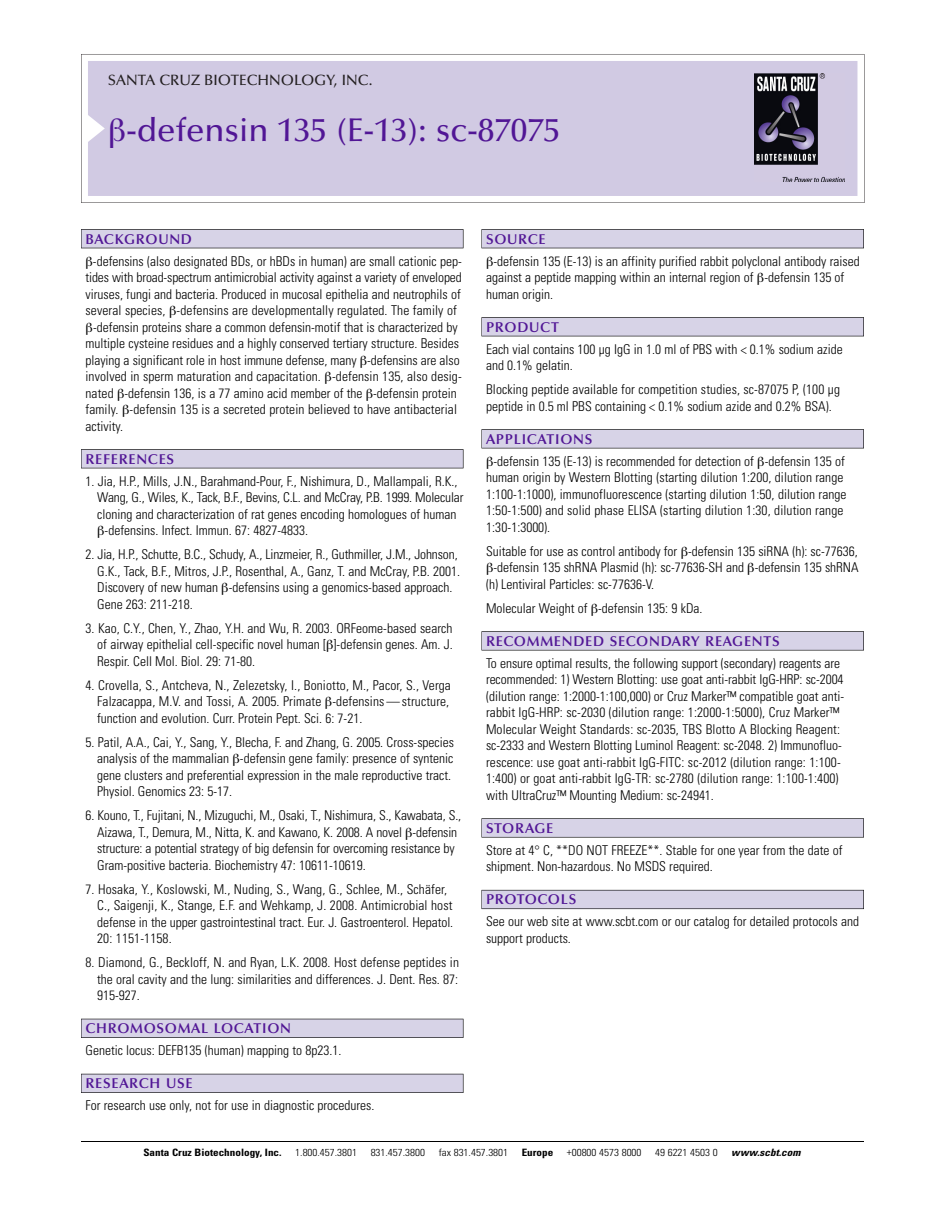
<style>
.page{position:relative;width:945px;height:1215px;background:#fff}
.page>*{position:absolute;margin:0;border:0;box-sizing:border-box;transform-origin:0 0}
.t1{font:500 33px "Optima";color:#511695}
.t2{font:500 15px "Optima";color:#231f20}
.t3{font:600 14.25px "Optima";letter-spacing:.05em;color:#511695}
.t4{font:300 condensed 13.5px/16.5px "Univers";color:#000}
.t5{font:300 condensed 10.2px "Univers";color:#000;scale:1.1 1}
.t6{font:700 condensed 10.2px "Univers";color:#000;scale:1.1 1}
.t7{font:italic 700 condensed 10.2px "Univers";letter-spacing:.005em;color:#000;scale:1.1 1}
</style>
<div class="page">
<svg style="left:81px;top:54px;width:783px;height:149px"></svg>
<div style="left:88px;top:61px;width:769px;height:135px;background:#d1cae3"></div>
<img style="left:755px;top:74px;width:90px;height:108px">
<div style="left:81px;top:229px;width:382px;height:19px;background:#525156"></div>
<div style="left:81px;top:230px;width:382px;height:18px;background:#d7d3e7"></div>
<div style="left:81px;top:449px;width:382px;height:19px;background:#525155"></div>
<div style="left:81px;top:450px;width:382px;height:18px;background:#d7d3e7"></div>
<div style="left:81px;top:1019px;width:382px;height:19px;background:#525158"></div>
<div style="left:81px;top:1019px;width:382px;height:18px;background:#d7d3e7"></div>
<div style="left:81px;top:1074px;width:382px;height:19px;background:#54535a"></div>
<div style="left:81px;top:1074px;width:382px;height:18px;background:#d7d3e7"></div>
<div style="left:482px;top:229px;width:382px;height:19px;background:#525156"></div>
<div style="left:482px;top:230px;width:381px;height:18px;background:#d7d3e7"></div>
<div style="left:482px;top:317px;width:382px;height:19px;background:#525155"></div>
<div style="left:482px;top:318px;width:381px;height:18px;background:#d7d3e7"></div>
<div style="left:482px;top:429px;width:382px;height:19px;background:#545357"></div>
<div style="left:482px;top:430px;width:381px;height:18px;background:#d7d3e7"></div>
<div style="left:482px;top:631px;width:382px;height:19px;background:#575759"></div>
<div style="left:482px;top:632px;width:381px;height:18px;background:#d7d3e7"></div>
<svg style="left:482px;top:818px;width:382px;height:20px"></svg>
<div style="left:482px;top:819px;width:381px;height:18px;background:#d7d3e7"></div>
<div style="left:482px;top:890px;width:382px;height:19px;background:#66646e"></div>
<div style="left:482px;top:890px;width:381px;height:18px;background:#d7d3e7"></div>
<hr style="left:81px;top:1141px;width:783px;height:1px;background:#000">
<svg style="left:110px;top:118px;width:15px;height:30px"></svg>
<p class="t2" style="left:108px;top:74px;width:266px">SANTA CRUZ BIOTECHNOLOGY, INC.</p>
<h1 class="t1" style="left:126px;top:117px;width:436px">-defensin 135 (E-13): sc-87075</h1>
<p class="t3" style="left:86px;top:233px;width:108px">BACKGROUND</p>
<p class="t4" style="left:93px;top:254px;width:370px">-defensins (also designated BDs, or hBDs in human) are small cationic pep-</p>
<p class="t4" style="left:86px;top:270px;width:378px">tides with broad-spectrum antimicrobial activity against a variety of enveloped</p>
<p class="t4" style="left:86px;top:287px;width:377px">viruses, fungi and bacteria. Produced in mucosal epithelia and neutrophils of</p>
<p class="t4" style="left:86px;top:303px;width:373px">several species, -defensins are developmentally regulated. The family of</p>
<p class="t4" style="left:93px;top:320px;width:366px">-defensin proteins share a common defensin-motif that is characterized by</p>
<p class="t4" style="left:86px;top:336px;width:375px">multiple cysteine residues and a highly conserved tertiary structure. Besides</p>
<p class="t4" style="left:86px;top:353px;width:376px">playing a significant role in host immune defense, many -defensins are also</p>
<p class="t4" style="left:86px;top:369px;width:378px">involved in sperm maturation and capacitation. -defensin 135, also desig-</p>
<p class="t4" style="left:86px;top:386px;width:373px">nated -defensin 136, is a 77 amino acid member of the -defensin protein</p>
<p class="t4" style="left:86px;top:402px;width:373px">family. -defensin 135 is a secreted protein believed to have antibacterial</p>
<p class="t4" style="left:86px;top:419px;width:39px">activity.</p>
<p class="t3" style="left:86px;top:453px;width:90px">REFERENCES</p>
<p class="t4" style="left:86px;top:474px;width:374px">1. Jia, H.P., Mills, J.N., Barahmand-Pour, F., Nishimura, D., Mallampali, R.K.,</p>
<p class="t4" style="left:97px;top:490px;width:368px">Wang, G., Wiles, K., Tack, B.F., Bevins, C.L. and McCray, P.B. 1999. Molecular</p>
<p class="t4" style="left:97px;top:507px;width:361px">cloning and characterization of rat genes encoding homologues of human</p>
<p class="t4" style="left:105px;top:523px;width:205px">-defensins. Infect. Immun. 67: 4827-4833.</p>
<p class="t4" style="left:97px;top:547px;width:365px;text-indent:-12px">2. Jia, H.P., Schutte, B.C., Schudy, A., Linzmeier, R., Guthmiller, J.M., Johnson, G.K., Tack, B.F., Mitros, J.P., Rosenthal, A., Ganz, T. and McCray, P.B. 2001.<br>Discovery of new human -defensins using a genomics-based approach.<br>Gene 263: 211-218.</p>
<p class="t4" style="left:97px;top:621px;width:357px;text-align:justify;text-indent:-12px">3. Kao, C.Y., Chen, Y., Zhao, Y.H. and Wu, R. 2003. ORFeome-based search of airway epithelial cell-specific novel human [ ]-defensin genes. Am. J.<br>Respir. Cell Mol. Biol. 29: 71-80.</p>
<p class="t4" style="left:97px;top:678px;width:355px;text-indent:-12px">4. Crovella, S., Antcheva, N., Zelezetsky, I., Boniotto, M., Pacor, S., Verga<br>Falzacappa, M.V. and Tossi, A. 2005. Primate -defensins—structure, function and evolution. Curr. Protein Pept. Sci. 6: 7-21.</p>
<p class="t4" style="left:97px;top:735px;width:358px;text-indent:-12px">5. Patil, A.A., Cai, Y., Sang, Y., Blecha, F. and Zhang, G. 2005. Cross-species analysis of the mammalian -defensin gene family: presence of syntenic gene clusters and preferential expression in the male reproductive tract.<br>Physiol. Genomics 23: 5-17.</p>
<p class="t4" style="left:97px;top:808px;width:366px;text-indent:-12px">6. Kouno, T., Fujitani, N., Mizuguchi, M., Osaki, T., Nishimura, S., Kawabata, S., Aizawa, T., Demura, M., Nitta, K. and Kawano, K. 2008. A novel -defensin structure: a potential strategy of big defensin for overcoming resistance by Gram-positive bacteria. Biochemistry 47: 10611-10619.</p>
<p class="t4" style="left:97px;top:882px;width:358px;text-indent:-12px">7. Hosaka, Y., Koslowski, M., Nuding, S., Wang, G., Schlee, M., Schäfer, C., Saigenji, K., Stange, E.F. and Wehkamp, J. 2008. Antimicrobial host defense in the upper gastrointestinal tract. Eur. J. Gastroenterol. Hepatol.<br>20: 1151-1158.</p>
<p class="t4" style="left:97px;top:955px;width:363px;text-align:justify;text-indent:-12px">8. Diamond, G., Beckloff, N. and Ryan, L.K. 2008. Host defense peptides in the oral cavity and the lung: similarities and differences. J. Dent. Res. 87:<br>915-927.</p>
<p class="t3" style="left:86px;top:1023px;width:207px">CHROMOSOMAL LOCATION</p>
<p class="t4" style="left:86px;top:1043px;width:257px">Genetic locus: DEFB135 (human) mapping to 8p23.1.</p>
<p class="t3" style="left:86px;top:1078px;width:109px">RESEARCH USE</p>
<p class="t4" style="left:86px;top:1098px;width:290px">For research use only, not for use in diagnostic procedures.</p>
<p class="t3" style="left:486px;top:233px;width:61px">SOURCE</p>
<p class="t4" style="left:486px;top:254px;width:375px;text-indent:7px">-defensin 135 (E-13) is an affinity purified rabbit polyclonal antibody raised against a peptide mapping within an internal region of -defensin 135 of human origin.</p>
<p class="t3" style="left:486px;top:321px;width:74px">PRODUCT</p>
<p class="t4" style="left:486px;top:342px;width:358px">Each vial contains 100 µg IgG in 1.0 ml of PBS with &lt; 0.1% sodium azide and 0.1% gelatin.</p>
<p class="t4" style="left:486px;top:382px;width:356px">Blocking peptide available for competition studies, sc-87075 P, (100 µg peptide in 0.5 ml PBS containing &lt; 0.1% sodium azide and 0.2% BSA).</p>
<p class="t3" style="left:486px;top:433px;width:108px">APPLICATIONS</p>
<p class="t4" style="left:486px;top:454px;width:362px;text-indent:7px">-defensin 135 (E-13) is recommended for detection of -defensin 135 of human origin by Western Blotting (starting dilution 1:200, dilution range 1:100-1:1000), immunofluorescence (starting dilution 1:50, dilution range 1:50-1:500) and solid phase ELISA (starting dilution 1:30, dilution range 1:30-1:3000).</p>
<p class="t4" style="left:486px;top:544px;width:373px">Suitable for use as control antibody for -defensin 135 siRNA (h): sc-77636,</p>
<p class="t4" style="left:493px;top:560px;width:367px">-defensin 135 shRNA Plasmid (h): sc-77636-SH and -defensin 135 shRNA</p>
<p class="t4" style="left:486px;top:577px;width:170px">(h) Lentiviral Particles: sc-77636-V.</p>
<p class="t4" style="left:486px;top:601px;width:218px">Molecular Weight of -defensin 135: 9 kDa.</p>
<p class="t3" style="left:486px;top:635px;width:295px">RECOMMENDED SECONDARY REAGENTS</p>
<p class="t4" style="left:486px;top:656px;width:360px">To ensure optimal results, the following support (secondary) reagents are recommended: 1) Western Blotting: use goat anti-rabbit IgG-HRP: sc-2004 (dilution range: 1:2000-1:100,000) or Cruz Marker™ compatible goat anti&shy;rabbit IgG-HRP: sc-2030 (dilution range: 1:2000-1:5000), Cruz Marker™ Molecular Weight Standards: sc-2035, TBS Blotto A Blocking Reagent: sc-2333 and Western Blotting Luminol Reagent: sc-2048. 2) Immunofluo&shy;rescence: use goat anti-rabbit IgG-FITC: sc-2012 (dilution range: 1:100- 1:400) or goat anti-rabbit IgG-TR: sc-2780 (dilution range: 1:100-1:400) with UltraCruz™ Mounting Medium: sc-24941.</p>
<p class="t3" style="left:486px;top:822px;width:69px">STORAGE</p>
<p class="t4" style="left:486px;top:843px;width:358px">Store at 4° C, **DO NOT FREEZE**. Stable for one year from the date of shipment. Non-hazardous. No MSDS required.</p>
<p class="t3" style="left:486px;top:894px;width:92px">PROTOCOLS</p>
<p class="t4" style="left:486px;top:914px;width:375px">See our web site at www.scbt.com or our catalog for detailed protocols and support products.</p>
<p class="t6" style="left:143px;top:1148px;width:127px">Santa Cruz Biotechnology, Inc.</p>
<p class="t5" style="left:295px;top:1148px;width:58px">1.800.457.3801</p>
<p class="t5" style="left:371px;top:1148px;width:51px">831.457.3800</p>
<p class="t5" style="left:439px;top:1148px;width:65px">fax 831.457.3801</p>
<p class="t6" style="left:522px;top:1148px;width:30px">Europe</p>
<p class="t5" style="left:567px;top:1148px;width:69px">+00800 4573 8000</p>
<p class="t5" style="left:655px;top:1148px;width:58px">49 6221 4503 0</p>
<p class="t7" style="left:731px;top:1148px;width:64px">www.scbt.com</p>
</div>
